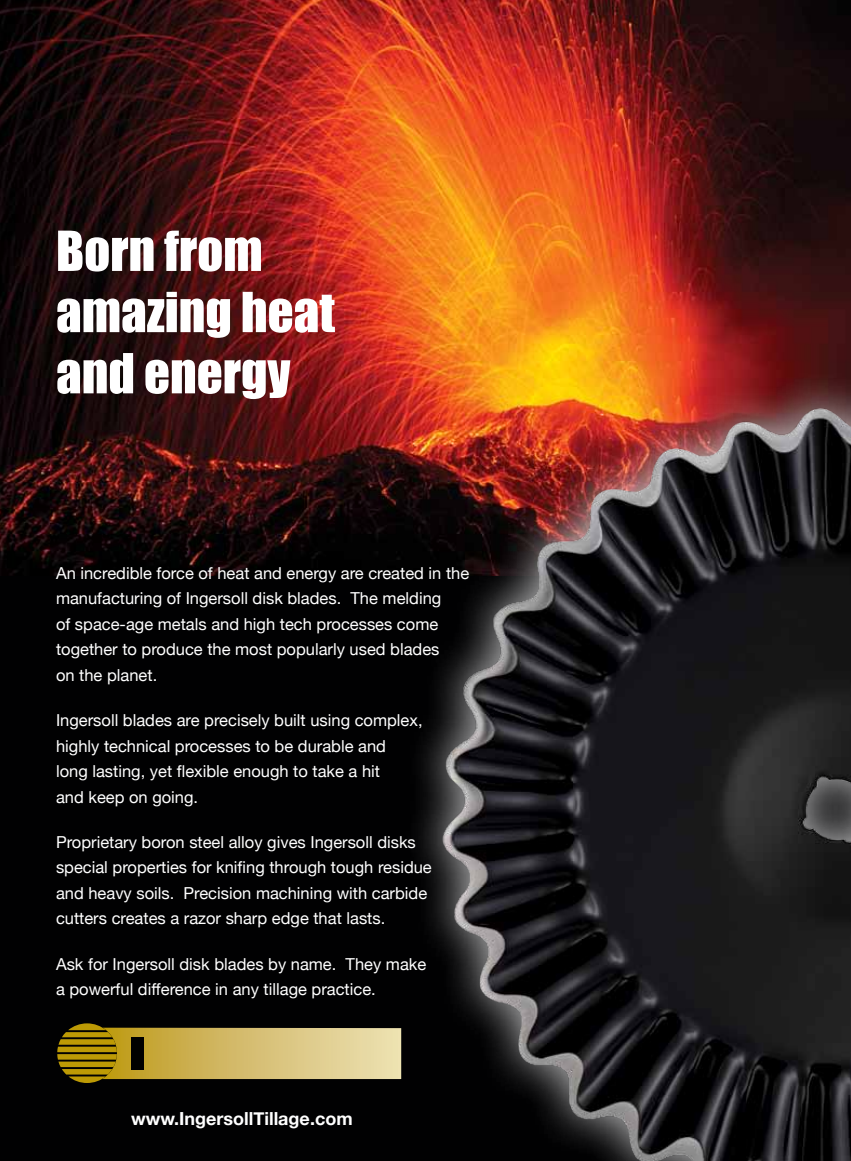
<style>
.page{position:relative;width:851px;height:1161px;background:#fff}
.page>*{position:absolute;margin:0;border:0;box-sizing:border-box;transform-origin:0 0}
.t1{font:51px/61.2px "Impact";color:#fff}
.t2{font:700 18px "Helvetica Neue";color:#fff}
.t3{font:16.5px/25.5px "Helvetica Neue";color:#fff}
</style>
<div class="page">
<div style="left:0;top:564px;width:850px;height:597px;background:#010102"></div>
<img style="left:0;top:0;width:850px;height:575px">
<img style="left:117px;top:1028px;width:279px;height:51px">
<div style="left:131px;top:1037px;width:13px;height:32px;background:#000"></div>
<svg style="left:57px;top:1023px;width:60px;height:60px"></svg>
<div style="left:396px;top:362px;width:454px;height:799px;background:#fff;opacity:.75"></div>
<img style="left:400px;top:386px;width:450px;height:775px">
<p class="t1" style="left:56px;top:220px;width:280px">Born from amazing heat and energy</p>
<p class="t3" style="left:56px;top:560px;width:415px">An incredible force of heat and energy are created in the manufacturing of Ingersoll disk blades. The melding<br>of space-age metals and high tech processes come together to produce the most popularly used blades<br>on the planet.</p>
<p class="t3" style="left:56px;top:707px;width:368px">Ingersoll blades are precisely built using complex, highly technical processes to be durable and<br>long lasting, yet flexible enough to take a hit<br>and keep on going.</p>
<p class="t3" style="left:56px;top:829px;width:377px">Proprietary boron steel alloy gives Ingersoll disks special properties for knifing through tough residue and heavy soils. Precision machining with carbide cutters creates a razor sharp edge that lasts.</p>
<p class="t3" style="left:56px;top:951px;width:372px">Ask for Ingersoll disk blades by name. They make a powerful difference in any tillage practice.</p>
<p class="t2" style="left:131px;top:1108px;width:223px">www.IngersollTillage.com</p>
</div>
